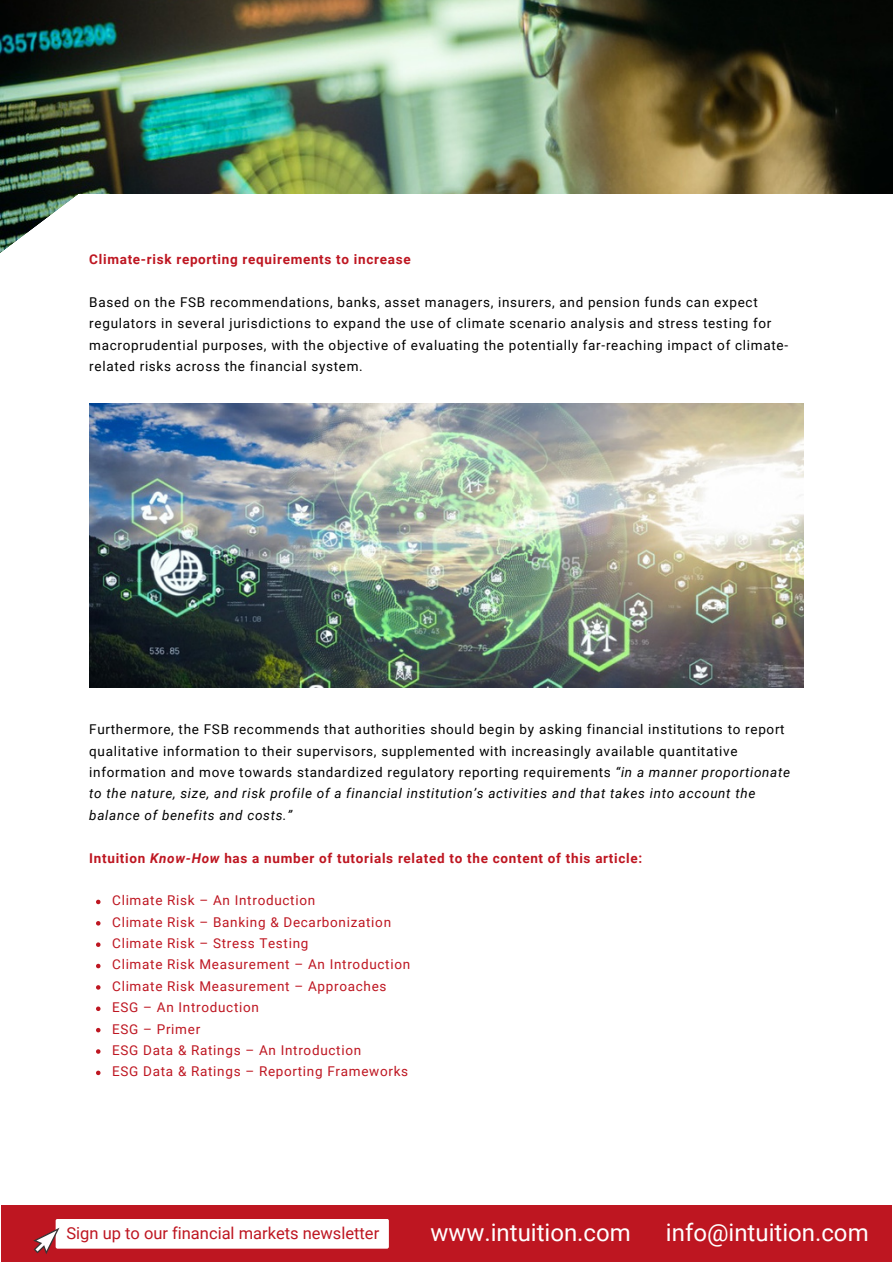
<style>
.page{position:relative;width:893px;height:1264px;background:#fff}
.page>*{position:absolute;margin:0;border:0;box-sizing:border-box;transform-origin:0 0}
.t1{font:24px "Roboto";color:#fff}
.t2{font:16.5px "Roboto";color:#be1621}
.t3{font:13.5px/21.3px "Roboto";letter-spacing:.055em;color:#000}
.t4{font:13.5px/21.3px "Roboto";letter-spacing:.055em;color:#be1621}
.t5{font:700 13.5px "Roboto";letter-spacing:.055em;color:#be1621}
.s1{font-style:italic}
</style>
<div class="page">
<img style="left:1px;top:0;width:891px;height:194px">
<svg style="left:0;top:194px;width:78px;height:59px"></svg>
<div style="left:1px;top:1204px;width:890px;height:57px;background:#be1621"></div>
<div style="left:56px;top:1218px;width:333px;height:30px;background:#fff;border-radius:2px"></div>
<svg style="left:33px;top:1227px;width:34px;height:27px"></svg>
<svg style="left:96px;top:899px;width:4px;height:5px"></svg>
<svg style="left:96px;top:921px;width:4px;height:4px"></svg>
<svg style="left:96px;top:942px;width:4px;height:4px"></svg>
<svg style="left:96px;top:963px;width:4px;height:5px"></svg>
<svg style="left:96px;top:985px;width:4px;height:4px"></svg>
<svg style="left:96px;top:1006px;width:4px;height:5px"></svg>
<svg style="left:96px;top:1027px;width:4px;height:5px"></svg>
<svg style="left:96px;top:1049px;width:4px;height:4px"></svg>
<svg style="left:96px;top:1070px;width:4px;height:5px"></svg>
<img style="left:89px;top:403px;width:714px;height:284px">
<p class="t5" style="left:89px;top:252px;width:323px">Climate-risk reporting requirements to increase</p>
<p class="t3" style="left:89px;top:292px;width:700px">Based on the FSB recommendations, banks, asset managers, insurers, and pension funds can expect regulators in several jurisdictions to expand the use of climate scenario analysis and stress testing for macroprudential purposes, with the objective of evaluating the potentially far-reaching impact of climate&shy;related risks across the financial system.</p>
<p class="t3" style="left:89px;top:719px;width:702px">Furthermore, the FSB recommends that authorities should begin by asking financial institutions to report qualitative information to their supervisors, supplemented with increasingly available quantitative information and move towards standardized regulatory reporting requirements <span class="s1">“in a manner proportionate to the nature, size, and risk profile of a financial institution’s activities and that takes into account the balance of benefits and costs.”</span></p>
<p class="t5" style="left:89px;top:850px;width:554px">Intuition <span class="s1">Know-How</span> has a number of tutorials related to the content of this article:</p>
<p class="t4" style="left:112px;top:890px;width:299px">Climate Risk – An Introduction<br>Climate Risk – Banking &amp; Decarbonization<br>Climate Risk – Stress Testing<br>Climate Risk Measurement – An Introduction<br>Climate Risk Measurement – Approaches<br>ESG – An Introduction<br>ESG – Primer<br>ESG Data &amp; Ratings – An Introduction<br>ESG Data &amp; Ratings – Reporting Frameworks</p>
<p class="t2" style="left:66px;top:1223px;width:314px">Sign up to our financial markets newsletter</p>
<h1 class="t1" style="left:430px;top:1218px;width:202px">www.intuition.com</h1>
<h1 class="t1" style="left:666px;top:1218px;width:204px">info@intuition.com</h1>
</div>
